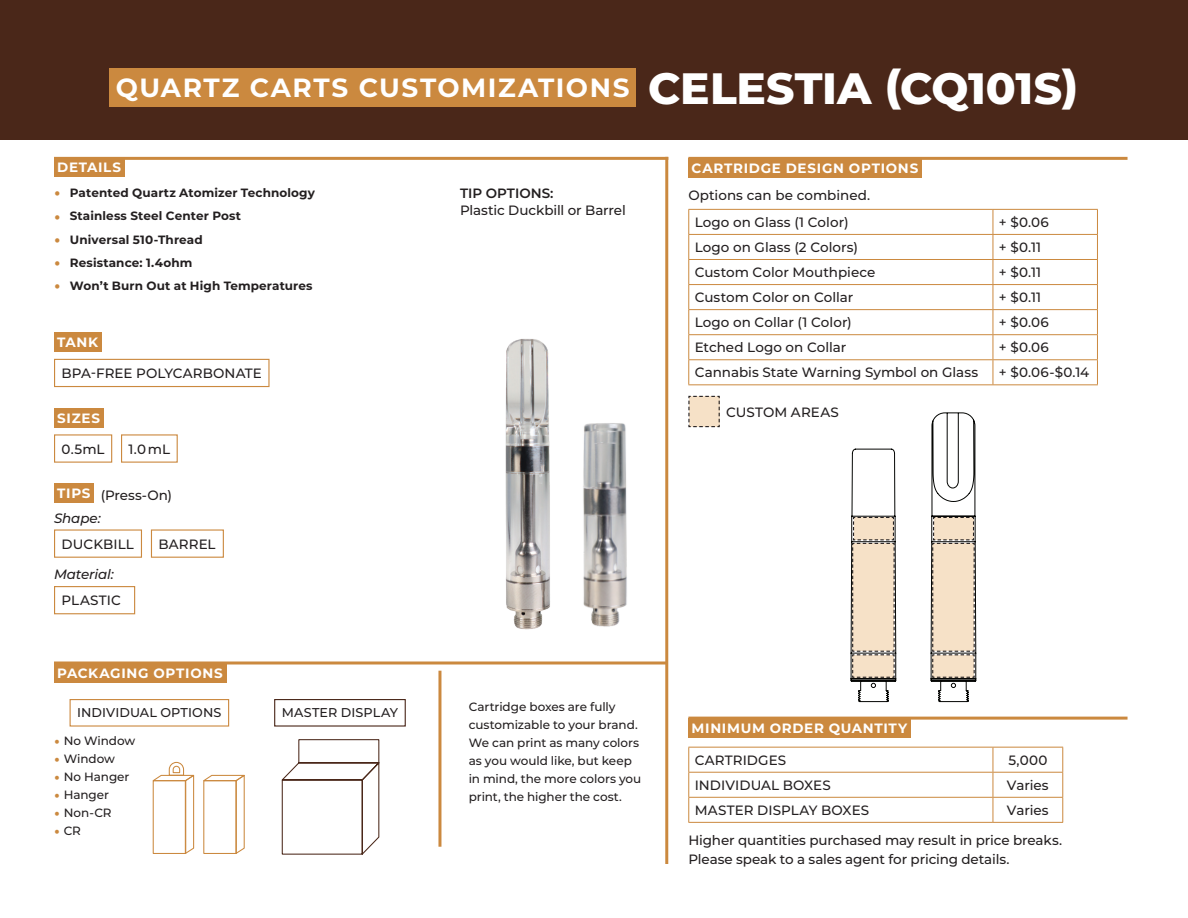
<style>
.page{position:relative;width:1188px;height:918px;background:#fff}
.page>*{position:absolute;margin:0;border:0;box-sizing:border-box;transform-origin:0 0}
.t1{font:700 26.25px "Montserrat";letter-spacing:.06em;color:#fff}
.t2{font:16.5px/23.2px "Minion Pro";color:#cb893f;text-align:justify}
.t3{font:15px/18px "Minion Pro";color:#cb893f;text-align:justify}
.t4{font:500 13.5px/19.2px "Montserrat";color:#231f20}
.t5{font:700 13.5px "Montserrat";letter-spacing:.055em;color:#fff}
.t6{font:italic 500 13.5px "Montserrat";letter-spacing:-.01em;color:#231f20}
.t7{font:600 13.5px "Montserrat";color:#231f20}
.t8{font:500 12.75px "Montserrat";letter-spacing:.01em;color:#231f20}
.t9{font:500 12px/18px "Montserrat";letter-spacing:-.005em;color:#231f20}
.t10{font:700 12px/23.2px "Montserrat";letter-spacing:.01em;color:#231f20}
.s1{font-weight:800;font-size:43.8px}
</style>
<div class="page">
<div style="left:0;top:0;width:1188px;height:139px;background:#4a2719"></div>
<svg style="left:54px;top:434px;width:59px;height:29px"></svg>
<svg style="left:121px;top:434px;width:57px;height:29px"></svg>
<div style="left:54px;top:408px;width:49px;height:20px;background:#cb893f"></div>
<div style="left:54px;top:333px;width:47px;height:19px;background:#cb893f"></div>
<svg style="left:54px;top:358px;width:216px;height:30px"></svg>
<div style="left:54px;top:484px;width:40px;height:19px;background:#cb893f"></div>
<svg style="left:54px;top:586px;width:82px;height:29px"></svg>
<svg style="left:152px;top:761px;width:93px;height:93px"></svg>
<hr style="left:54px;top:662px;width:612px;height:2px;background:#cb893f">
<div style="left:54px;top:663px;width:172px;height:20px;background:#cb893f"></div>
<div style="left:70px;top:699px;width:159px;height:28px;border:1px solid #cb893f"></div>
<hr style="left:688px;top:717px;width:440px;height:3px;background:#cb893f">
<div style="left:54px;top:157px;width:70px;height:19px;background:#cb893f"></div>
<svg style="left:281px;top:739px;width:99px;height:116px"></svg>
<div style="left:274px;top:699px;width:132px;height:28px;border:1px solid #4a2719"></div>
<div style="left:110px;top:68px;width:526px;height:38px;background:#cb893f"></div>
<hr style="left:688px;top:747px;width:305px;height:1px;background:#cb893f">
<hr style="left:993px;top:747px;width:70px;height:1px;background:#cb893f">
<hr style="left:688px;top:772px;width:305px;height:1px;background:#cb893f">
<hr style="left:993px;top:772px;width:70px;height:1px;background:#cb893f">
<hr style="left:688px;top:797px;width:305px;height:1px;background:#cb893f">
<svg style="left:688px;top:748px;width:1px;height:74px"></svg>
<hr style="left:993px;top:797px;width:70px;height:1px;background:#cb893f">
<svg style="left:993px;top:748px;width:1px;height:74px"></svg>
<svg style="left:1062px;top:748px;width:1px;height:74px"></svg>
<hr style="left:688px;top:822px;width:305px;height:1px;background:#cb893f">
<hr style="left:993px;top:822px;width:70px;height:1px;background:#cb893f">
<div style="left:688px;top:718px;width:222px;height:20px;background:#cb893f"></div>
<hr style="left:688px;top:157px;width:440px;height:3px;background:#cb893f">
<hr style="left:54px;top:157px;width:614px;height:3px;background:#cb893f">
<div style="left:688px;top:158px;width:234px;height:20px;background:#cb893f"></div>
<hr style="left:665px;top:157px;width:3px;height:707px;background:#cb893f">
<hr style="left:438px;top:671px;width:3px;height:176px;background:#cb893f">
<svg style="left:688px;top:395px;width:32px;height:33px"></svg>
<img style="left:505px;top:339px;width:45px;height:291px">
<img style="left:583px;top:423px;width:44px;height:204px">
<hr style="left:688px;top:209px;width:305px;height:1px;background:#cb893f">
<hr style="left:993px;top:209px;width:105px;height:1px;background:#cb893f">
<hr style="left:688px;top:234px;width:305px;height:1px;background:#cb893f">
<hr style="left:993px;top:234px;width:105px;height:1px;background:#cb893f">
<hr style="left:688px;top:259px;width:305px;height:1px;background:#cb893f">
<hr style="left:993px;top:259px;width:105px;height:1px;background:#cb893f">
<hr style="left:688px;top:284px;width:305px;height:1px;background:#cb893f">
<hr style="left:993px;top:284px;width:105px;height:1px;background:#cb893f">
<hr style="left:688px;top:309px;width:305px;height:1px;background:#cb893f">
<hr style="left:993px;top:309px;width:105px;height:1px;background:#cb893f">
<hr style="left:688px;top:334px;width:305px;height:1px;background:#cb893f">
<hr style="left:993px;top:334px;width:105px;height:1px;background:#cb893f">
<hr style="left:688px;top:359px;width:305px;height:1px;background:#cb893f">
<svg style="left:688px;top:210px;width:1px;height:174px"></svg>
<hr style="left:993px;top:359px;width:105px;height:1px;background:#cb893f">
<svg style="left:993px;top:210px;width:1px;height:174px"></svg>
<svg style="left:1097px;top:210px;width:1px;height:174px"></svg>
<hr style="left:688px;top:384px;width:305px;height:1px;background:#cb893f">
<hr style="left:993px;top:384px;width:105px;height:1px;background:#cb893f">
<svg style="left:54px;top:529px;width:88px;height:29px"></svg>
<svg style="left:150px;top:529px;width:74px;height:29px"></svg>
<svg style="left:850px;top:448px;width:47px;height:255px"></svg>
<svg style="left:930px;top:412px;width:47px;height:291px"></svg>
<h1 class="t1" style="left:116px;top:69px;width:964px">QUARTZ CARTS CUSTOMIZATIONS <span class="s1">CELESTIA (CQ101S)</span></h1>
<p class="t5" style="left:57px;top:157px;width:65px">DETAILS</p>
<p class="t2" style="left:54px;top:181px;width:8px">• • • • •</p>
<p class="t10" style="left:70px;top:181px;width:247px">Patented Quartz Atomizer Technology<br>Stainless Steel Center Post<br>Universal 510-Thread<br>Resistance: 1.4ohm<br>Won’t Burn Out at High Temperatures</p>
<p class="t5" style="left:57px;top:333px;width:42px">TANK</p>
<p class="t4" style="left:62px;top:363px;width:202px">BPA-FREE POLYCARBONATE</p>
<p class="t5" style="left:57px;top:408px;width:44px">SIZES</p>
<p class="t4" style="left:62px;top:439px;width:45px">0.5mL</p>
<p class="t4" style="left:129px;top:439px;width:43px">1.0 mL</p>
<p class="t5" style="left:57px;top:484px;width:35px">TIPS</p>
<p class="t4" style="left:101px;top:485px;width:73px">(Press-On)</p>
<p class="t6" style="left:54px;top:509px;width:48px">Shape:</p>
<p class="t4" style="left:62px;top:534px;width:74px">DUCKBILL</p>
<p class="t4" style="left:159px;top:534px;width:59px">BARREL</p>
<p class="t6" style="left:54px;top:565px;width:61px">Material:</p>
<p class="t4" style="left:62px;top:590px;width:61px">PLASTIC</p>
<p class="t5" style="left:57px;top:663px;width:167px">PACKAGING OPTIONS</p>
<p class="t7" style="left:460px;top:184px;width:95px">TIP OPTIONS:</p>
<p class="t4" style="left:460px;top:200px;width:167px">Plastic Duckbill or Barrel</p>
<p class="t8" style="left:77px;top:704px;width:146px">INDIVIDUAL OPTIONS</p>
<p class="t9" style="left:469px;top:698px;width:174px">Cartridge boxes are fully customizable to your brand.<br>We can print as many colors as you would like, but keep in mind, the more colors you print, the higher the cost.</p>
<p class="t8" style="left:282px;top:704px;width:118px">MASTER DISPLAY</p>
<p class="t9" style="left:64px;top:732px;width:73px">No Window<br>Window<br>No Hanger<br>Hanger<br>Non-CR<br>CR</p>
<p class="t3" style="left:54px;top:732px;width:7px">• • • • • •</p>
<p class="t5" style="left:692px;top:159px;width:228px">CARTRIDGE DESIGN OPTIONS</p>
<p class="t4" style="left:688px;top:185px;width:183px">Options can be combined.</p>
<p class="t4" style="left:695px;top:212px;width:155px">Logo on Glass (1 Color)</p>
<p class="t4" style="left:999px;top:212px;width:51px">+ $0.06</p>
<p class="t4" style="left:695px;top:237px;width:165px">Logo on Glass (2 Colors)</p>
<p class="t4" style="left:999px;top:237px;width:44px">+ $0.11</p>
<p class="t4" style="left:695px;top:262px;width:182px">Custom Color Mouthpiece</p>
<p class="t4" style="left:999px;top:262px;width:44px">+ $0.11</p>
<p class="t4" style="left:695px;top:287px;width:160px">Custom Color on Collar</p>
<p class="t4" style="left:999px;top:287px;width:44px">+ $0.11</p>
<p class="t4" style="left:695px;top:312px;width:159px">Logo on Collar (1 Color)</p>
<p class="t4" style="left:999px;top:312px;width:51px">+ $0.06</p>
<p class="t4" style="left:695px;top:337px;width:153px">Etched Logo on Collar</p>
<p class="t4" style="left:999px;top:337px;width:51px">+ $0.06</p>
<p class="t4" style="left:695px;top:362px;width:285px">Cannabis State Warning Symbol on Glass</p>
<p class="t4" style="left:999px;top:362px;width:92px">+ $0.06-$0.14</p>
<p class="t4" style="left:726px;top:402px;width:114px">CUSTOM AREAS</p>
<p class="t5" style="left:692px;top:719px;width:217px">MINIMUM ORDER QUANTITY</p>
<p class="t4" style="left:695px;top:750px;width:93px">CARTRIDGES</p>
<p class="t4" style="left:1008px;top:750px;width:41px">5,000</p>
<p class="t4" style="left:695px;top:775px;width:138px">INDIVIDUAL BOXES</p>
<p class="t4" style="left:1007px;top:775px;width:43px">Varies</p>
<p class="t4" style="left:695px;top:800px;width:176px">MASTER DISPLAY BOXES</p>
<p class="t4" style="left:1007px;top:800px;width:43px">Varies</p>
<p class="t4" style="left:688px;top:830px;width:375px">Higher quantities purchased may result in price breaks.<br>Please speak to a sales agent for pricing details.</p>
</div>
